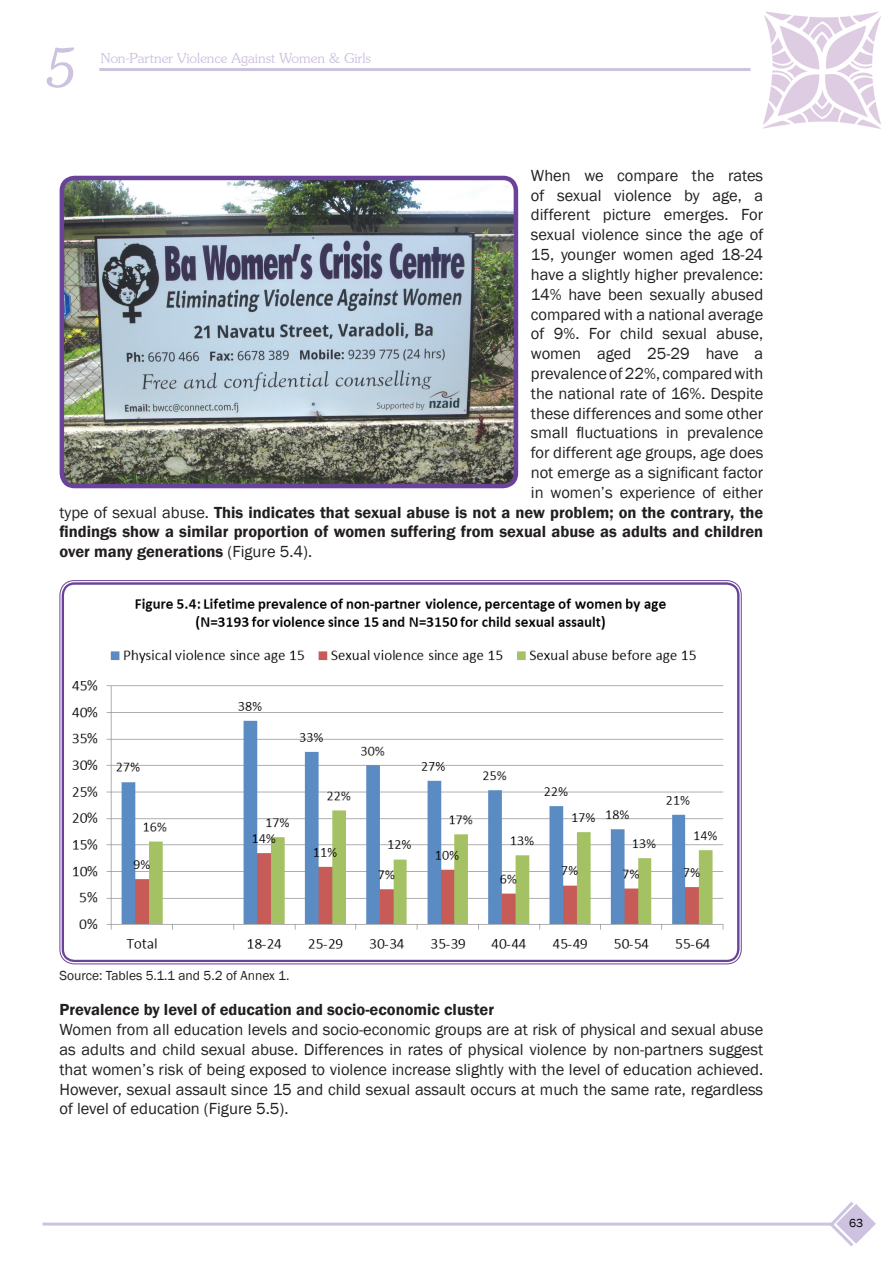
<style>
.page{position:relative;width:893px;height:1263px;background:#fff}
.page>*{position:absolute;margin:0;border:0;box-sizing:border-box;transform-origin:0 0}
.t1{font:52.5px "Souvenir Light SSK Italic";color:#cdc2df}
.t2{font:16.5px/19.8px "Franklin Gothic";color:#231f20;text-align:justify}
.Heading_4{font:600 16.5px "Franklin Gothic";color:#231f20}
.t3{font:15px "Souvenir";color:#cdc2df}
.t4{font:13.5px "Franklin Gothic";color:#231f20}
.t5{font:12px "Franklin Gothic";color:#000}
.s1{font-weight:400}
</style>
<div class="page">
<img style="left:763px;top:11px;width:118px;height:118px">
<hr style="left:43px;top:1222px;width:791px;height:3px;background:#cdc2df">
<hr style="left:99px;top:68px;width:651px;height:3px;background:#cdc2df">
<svg style="left:827px;top:1202px;width:49px;height:44px"></svg>
<img style="left:62px;top:582px;width:677px;height:380px">
<div style="left:62px;top:582px;width:677px;height:380px;border:2px solid #6a429a;border-radius:12px"></div>
<img style="left:65px;top:181px;width:448px;height:302px">
<div style="left:60px;top:176px;width:458px;height:312px;border:4px solid #6a429a;border-radius:13px"></div>
<p class="t1" style="left:47px;top:36px;width:28px">5</p>
<p class="t3" style="left:100px;top:50px;width:272px">Non-Partner Violence Against Women &amp; Girls</p>
<p class="t2" style="left:531px;top:166px;width:234px">When we compare the rates</p>
<p class="t2" style="left:531px;top:186px;width:234px">of sexual violence by age, a</p>
<p class="t2" style="left:531px;top:205px;width:234px">different picture emerges. For</p>
<p class="t2" style="left:531px;top:225px;width:234px">sexual violence since the age of</p>
<p class="t2" style="left:531px;top:245px;width:234px">15, younger women aged 18-24</p>
<p class="t2" style="left:531px;top:265px;width:234px">have a slightly higher prevalence:</p>
<p class="t2" style="left:531px;top:285px;width:234px">14% have been sexually abused</p>
<p class="t2" style="left:531px;top:304px;width:234px">compared with a national average</p>
<p class="t2" style="left:531px;top:324px;width:234px">of 9%. For child sexual abuse,</p>
<p class="t2" style="left:531px;top:344px;width:234px">women aged 25-29 have a</p>
<p class="t2" style="left:531px;top:364px;width:234px">prevalence of 22%, compared with</p>
<p class="t2" style="left:531px;top:384px;width:234px">the national rate of 16%. Despite</p>
<p class="t2" style="left:531px;top:403px;width:234px">these differences and some other</p>
<p class="t2" style="left:531px;top:423px;width:234px">small fluctuations in prevalence</p>
<p class="t2" style="left:531px;top:443px;width:234px">for different age groups, age does</p>
<p class="t2" style="left:531px;top:463px;width:234px">not emerge as a significant factor</p>
<p class="t2" style="left:531px;top:483px;width:234px">in women’s experience of either</p>
<p class="Heading_4" style="left:60px;top:502px;width:705px"><span class="s1">type of sexual abuse.</span> This indicates that sexual abuse is not a new problem; on the contrary, the</p>
<p class="Heading_4" style="left:60px;top:522px;width:705px">findings show a similar proportion of women suffering from sexual abuse as adults and children</p>
<p class="Heading_4" style="left:60px;top:541px;width:254px">over many generations <span class="s1">(Figure 5.4).</span></p>
<p class="t4" style="left:60px;top:967px;width:231px">Source: Tables 5.1.1 and 5.2 of Annex 1.</p>
<p class="Heading_4" style="left:60px;top:999px;width:436px">Prevalence by level of education and socio-economic cluster</p>
<p class="t2" style="left:60px;top:1020px;width:705px">Women from all education levels and socio-economic groups are at risk of physical and sexual abuse as adults and child sexual abuse. Differences in rates of physical violence by non-partners suggest that women’s risk of being exposed to violence increase slightly with the level of education achieved.<br>However, sexual assault since 15 and child sexual assault occurs at much the same rate, regardless of level of education (Figure 5.5).</p>
<p class="t5" style="left:849px;top:1215px;width:16px">63</p>
</div>
